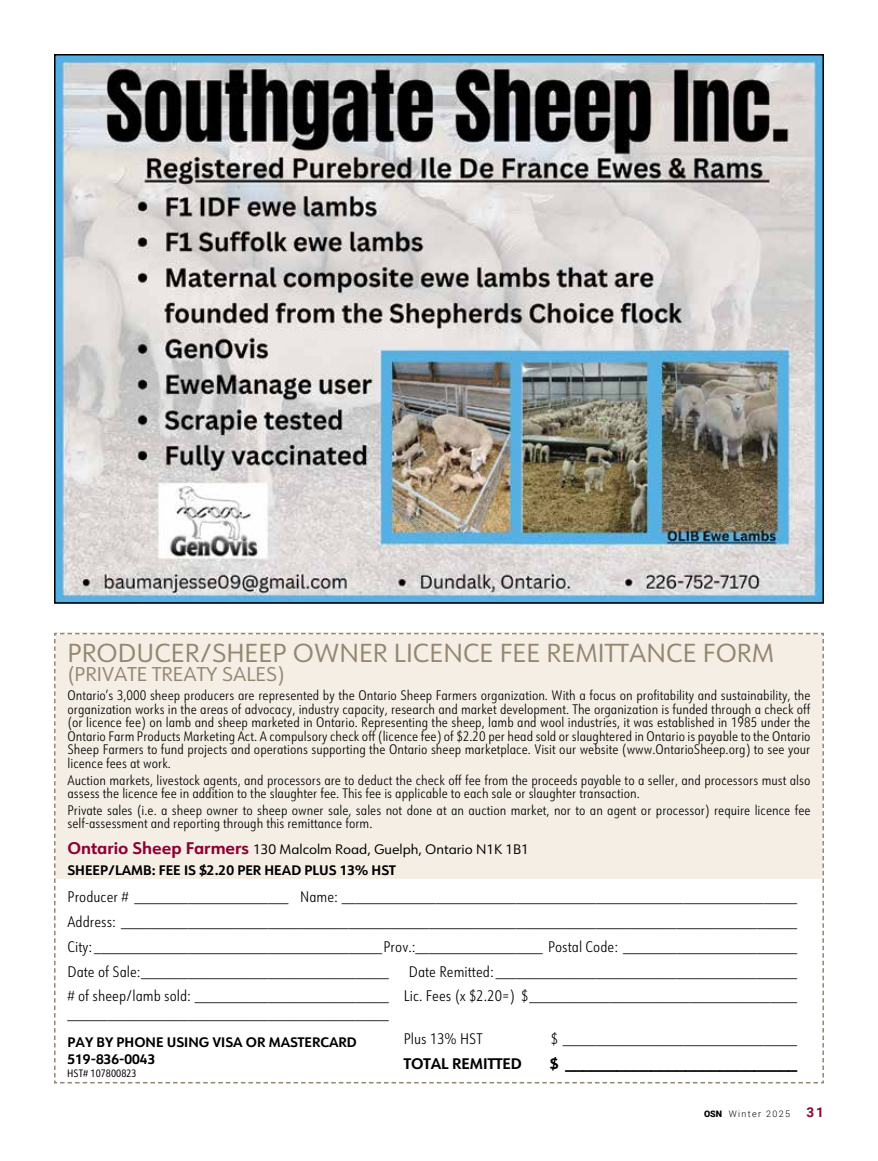
<style>
.page{position:relative;width:878px;height:1161px;background:#fff}
.page>*{position:absolute;margin:0;border:0;box-sizing:border-box;transform-origin:0 0}
.t1{font:25.5px "URW Form";color:#948671}
.t2{font:19.5px "URW Form";color:#948671}
.t3{font:300 15px/24.8px "URW Form Cond";color:#000;text-align:justify}
.t4{font:700 15px "URW Form";color:#000}
.t5{font:300 13.5px/13.5px "URW Form Cond";color:#000}
.t6{font:700 13.5px/21.3px "URW Form";color:#000}
.t7{font:10.5px "URW Form Cond";color:#000}
.t8{font:300 9px "Roboto";letter-spacing:.15em;color:#000}
.s1{font-size:16.5px;color:#8d0134}
.s2{font-weight:400}
.s3{font-weight:900}
.s4{font-weight:700;font-size:13.5px;color:#8d0134}
</style>
<div class="page">
<svg style="left:54px;top:632px;width:770px;height:452px"></svg>
<img style="left:57px;top:57px;width:764px;height:544px">
<h1 class="t1" style="left:68px;top:636px;width:708px">PRODUCER/SHEEP OWNER LICENCE FEE REMITTANCE FORM</h1>
<h2 class="t2" style="left:68px;top:661px;width:218px">(PRIVATE TREATY SALES)</h2>
<p class="t5" style="left:68px;top:688px;width:744px;text-align:justify">Ontario’s 3,000 sheep producers are represented by the Ontario Sheep Farmers organization. With a focus on profitability and sustainability, the organization works in the areas of advocacy, industry capacity, research and market development. The organization is funded through a check off (or licence fee) on lamb and sheep marketed in Ontario. Representing the sheep, lamb and wool industries, it was established in 1985 under the Ontario Farm Products Marketing Act. A compulsory check off (licence fee) of $2.20 per head sold or slaughtered in Ontario is payable to the Ontario Sheep Farmers to fund projects and operations supporting the Ontario sheep marketplace. Visit our website (www.OntarioSheep.org) to see your licence fees at work.</p>
<p class="t5" style="left:68px;top:773px;width:744px">Auction markets, livestock agents, and processors are to deduct the check off fee from the proceeds payable to a seller, and processors must also assess the licence fee in addition to the slaughter fee. This fee is applicable to each sale or slaughter transaction.</p>
<p class="t5" style="left:68px;top:803px;width:744px">Private sales (i.e. a sheep owner to sheep owner sale, sales not done at an auction market, nor to an agent or processor) require licence fee self-assessment and reporting through this remittance form.</p>
<p class="t6" style="left:68px;top:838px;width:463px"><span class="s1">Ontario Sheep Farmers</span> <span class="s2">130 Malcolm Road, Guelph, Ontario N1K 1B1<br></span>SHEEP/LAMB: FEE IS $2.20 PER HEAD PLUS 13% HST</p>
<p class="t3" style="left:68px;top:884px;width:731px">Producer # _______________________ Name: ____________________________________________________________________ Address: _____________________________________________________________________________________________________ City: ___________________________________________Prov.:___________________ Postal Code: __________________________ Date of Sale:_____________________________________</p>
<p class="t3" style="left:68px;top:958px;width:731px;text-align:right">Date Remitted: _____________________________________________<br># of sheep/lamb sold: _____________________________ Lic. Fees (x $2.20=) $________________________________________</p>
<p class="t3" style="left:67px;top:1001px;width:323px">________________________________________________</p>
<p class="t3" style="left:403px;top:1026px;width:80px">Plus 13% HST</p>
<p class="t3" style="left:551px;top:1026px;width:248px">$ ___________________________________</p>
<p class="t4" style="left:403px;top:1053px;width:120px">TOTAL REMITTED</p>
<p class="t4" style="left:549px;top:1053px;width:249px">$ ___________________________</p>
<p class="t6" style="left:67px;top:1034px;width:291px;line-height:16.2px">PAY BY PHONE USING VISA OR MASTERCARD<br>519-836-0043</p>
<p class="t7" style="left:67px;top:1066px;width:71px">HST# 107800823</p>
<p class="t8" style="left:704px;top:1107px;width:121px"><span class="s3">OSN</span> Winter 2025 <span class="s4">31</span></p>
</div>
